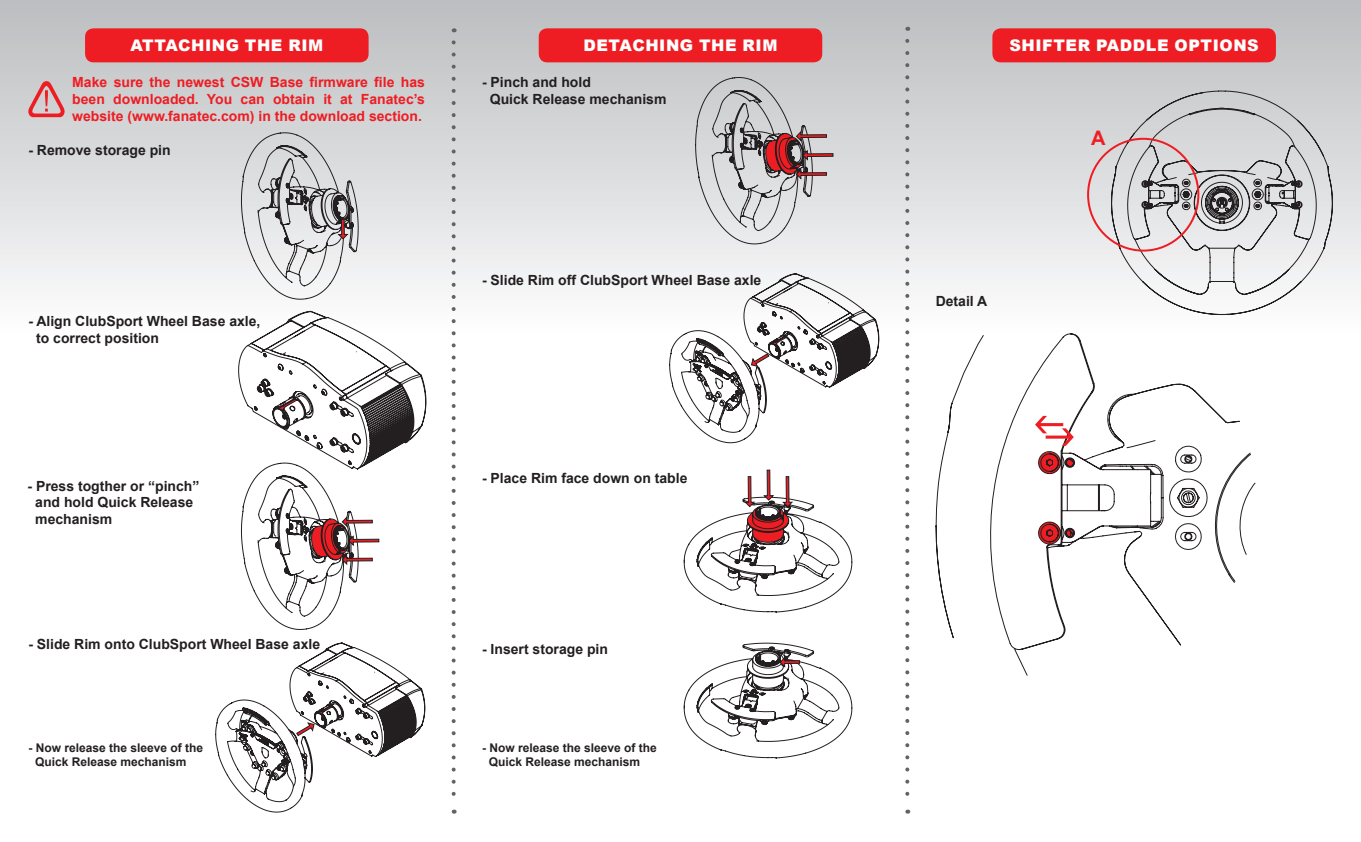
<style>
.page{position:relative;width:1361px;height:842px;background:#fff}
.page>*{position:absolute;margin:0;border:0;box-sizing:border-box;transform-origin:0 0}
.t1{font:700 20px "Arial";color:#ee1d23}
.t2{font:900 16px "Arial";letter-spacing:.035em;color:#fff}
.t3{font:700 14px/16.8px "Arial";color:#231f20}
.t4{font:700 14px/16.8px "Arial";color:#ee1d23;text-align:justify}
.t5{font:700 12px/14.4px "Arial";color:#231f20}
</style>
<div class="page">
<div style="left:0;top:0;width:1361px;height:354px;background:linear-gradient(to bottom,#bcbcbf,#fff)"></div>
<div style="left:85px;top:28px;width:284px;height:34px;background:#ee1d23;border-radius:9px"></div>
<svg style="left:452px;top:42px;width:4px;height:772px"></svg>
<svg style="left:905px;top:41px;width:4px;height:773px"></svg>
<div style="left:539px;top:28px;width:283px;height:34px;background:#ee1d23;border-radius:9px"></div>
<div style="left:992px;top:28px;width:284px;height:34px;background:#ee1d23;border-radius:9px"></div>
<svg style="left:241px;top:132px;width:118px;height:168px"></svg>
<svg style="left:683px;top:643px;width:169px;height:116px"></svg>
<svg style="left:683px;top:469px;width:169px;height:144px"></svg>
<svg style="left:695px;top:77px;width:139px;height:167px;background:#c4bec0"></svg>
<svg style="left:238px;top:311px;width:188px;height:319px"></svg>
<svg style="left:215px;top:643px;width:210px;height:169px"></svg>
<svg style="left:669px;top:273px;width:210px;height:170px"></svg>
<svg style="left:1111px;top:90px;width:222px;height:225px"></svg>
<svg style="left:935px;top:333px;width:321px;height:343px"></svg>
<div style="left:1087px;top:138px;width:112px;height:114px;border:2px solid #ee1d23;border-radius:50%"></div>
<svg style="left:1035px;top:416px;width:39px;height:30px"></svg>
<svg style="left:28px;top:81px;width:37px;height:36px"></svg>
<p class="t2" style="left:130px;top:34px;width:194px">ATTACHING THE RIM</p>
<p class="t4" style="left:72px;top:74px;width:354px">Make sure the newest CSW Base firmware file has been downloaded. You can obtain it at Fanatec’s website (www.fanatec.com) in the download section.</p>
<p class="t3" style="left:28px;top:142px;width:144px">- Remove storage pin</p>
<p class="t3" style="left:36px;top:313px;width:226px;text-indent:-8px">- Align ClubSport Wheel Base axle, to correct position</p>
<p class="t3" style="left:35px;top:477px;width:166px;text-indent:-8px">- Press togther or “pinch” and hold Quick Release mechanism</p>
<p class="t3" style="left:28px;top:636px;width:293px">- Slide Rim onto ClubSport Wheel Base axle</p>
<p class="t2" style="left:583px;top:34px;width:196px">DETACHING THE RIM</p>
<p class="t2" style="left:1009px;top:34px;width:251px">SHIFTER PADDLE OPTIONS</p>
<p class="t3" style="left:490px;top:74px;width:178px;text-indent:-8px">- Pinch and hold<br>Quick Release mechanism</p>
<p class="t3" style="left:482px;top:272px;width:281px">- Slide Rim off ClubSport Wheel Base axle</p>
<p class="t3" style="left:482px;top:470px;width:207px">- Place Rim face down on table</p>
<p class="t3" style="left:482px;top:641px;width:128px">- Insert storage pin</p>
<p class="t3" style="left:935px;top:293px;width:53px">Detail A</p>
<h1 class="t1" style="left:1091px;top:124px;width:16px">A</h1>
<p class="t5" style="left:35px;top:740px;width:170px;text-indent:-7px">- Now release the sleeve of the<br>Quick Release mechanism</p>
<p class="t5" style="left:489px;top:740px;width:170px;text-indent:-7px">- Now release the sleeve of the<br>Quick Release mechanism</p>
</div>
